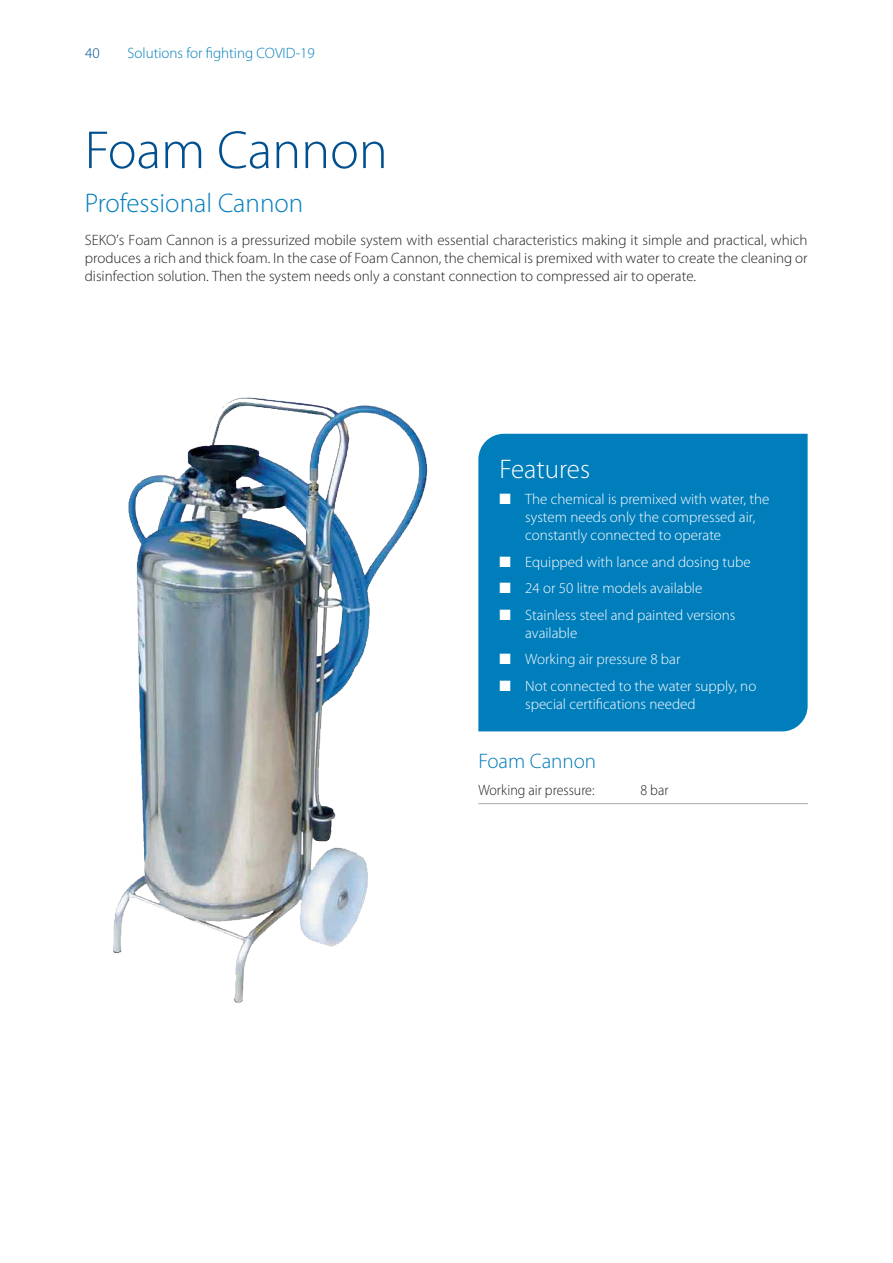
<style>
.page{position:relative;width:893px;height:1263px;background:#fff}
.page>*{position:absolute;margin:0;border:0;box-sizing:border-box;transform-origin:0 0}
.t1{font:300 54px "Myriad Pro";color:#004f8f}
.t2{font:300 27px "Myriad Pro";color:#007dbb}
.t3{font:300 27px "Myriad Pro";color:#fff}
.t4{font:300 21px "Myriad Pro";color:#007dbb}
.Titolo{font:300 15px/18px "Myriad Pro";color:#231f20;text-align:justify}
.t5{font:300 15px/18px "Myriad Pro";color:#fff}
.t6{font:300 15px "Myriad Pro";color:#007dbb}
.Feature_Text{font:300 15px "Myriad Pro";color:#231f20;scale:.93 1}
.t7{font:300 15px "Myriad Pro";color:#004f8f}
</style>
<div class="page">
<img style="left:113px;top:397px;width:315px;height:606px">
<div style="left:478px;top:434px;width:330px;height:297px;background:#007dbb"></div>
<hr style="left:478px;top:803px;width:330px;height:1px;background:#a8a9ad">
<p class="t7" style="left:85px;top:44px;width:16px">40</p>
<p class="t6" style="left:128px;top:44px;width:189px">Solutions for fighting COVID-19</p>
<p class="t1" style="left:85px;top:118px;width:305px">Foam Cannon</p>
<p class="t2" style="left:85px;top:186px;width:220px">Professional Cannon</p>
<p class="Titolo" style="left:85px;top:231px;width:724px">SEKO’s Foam Cannon is a pressurized mobile system with essential characteristics making it simple and practical, which produces a rich and thick foam. In the case of Foam Cannon, the chemical is premixed with water to create the cleaning or disinfection solution. Then the system needs only a constant connection to compressed air to operate.</p>
<p class="t3" style="left:500px;top:452px;width:92px">Features</p>
<p class="t5" style="left:525px;top:490px;width:246px;text-indent:-26px">■ The chemical is premixed with water, the system needs only the compressed air, constantly connected to operate</p>
<p class="t5" style="left:500px;top:552px;width:252px">■ Equipped with lance and dosing tube</p>
<p class="t5" style="left:500px;top:579px;width:204px">■ 24 or 50 litre models available</p>
<p class="t5" style="left:525px;top:605px;width:212px;text-indent:-26px">■ Stainless steel and painted versions available</p>
<p class="t5" style="left:500px;top:650px;width:182px">■ Working air pressure 8 bar</p>
<p class="t5" style="left:525px;top:676px;width:233px;text-indent:-26px">■ Not connected to the water supply, no special certifications needed</p>
<p class="t4" style="left:478px;top:749px;width:119px">Foam Cannon</p>
<p class="Feature_Text" style="left:478px;top:781px;width:126px">Working air pressure:</p>
<p class="Feature_Text" style="left:640px;top:781px;width:32px">8 bar</p>
</div>
